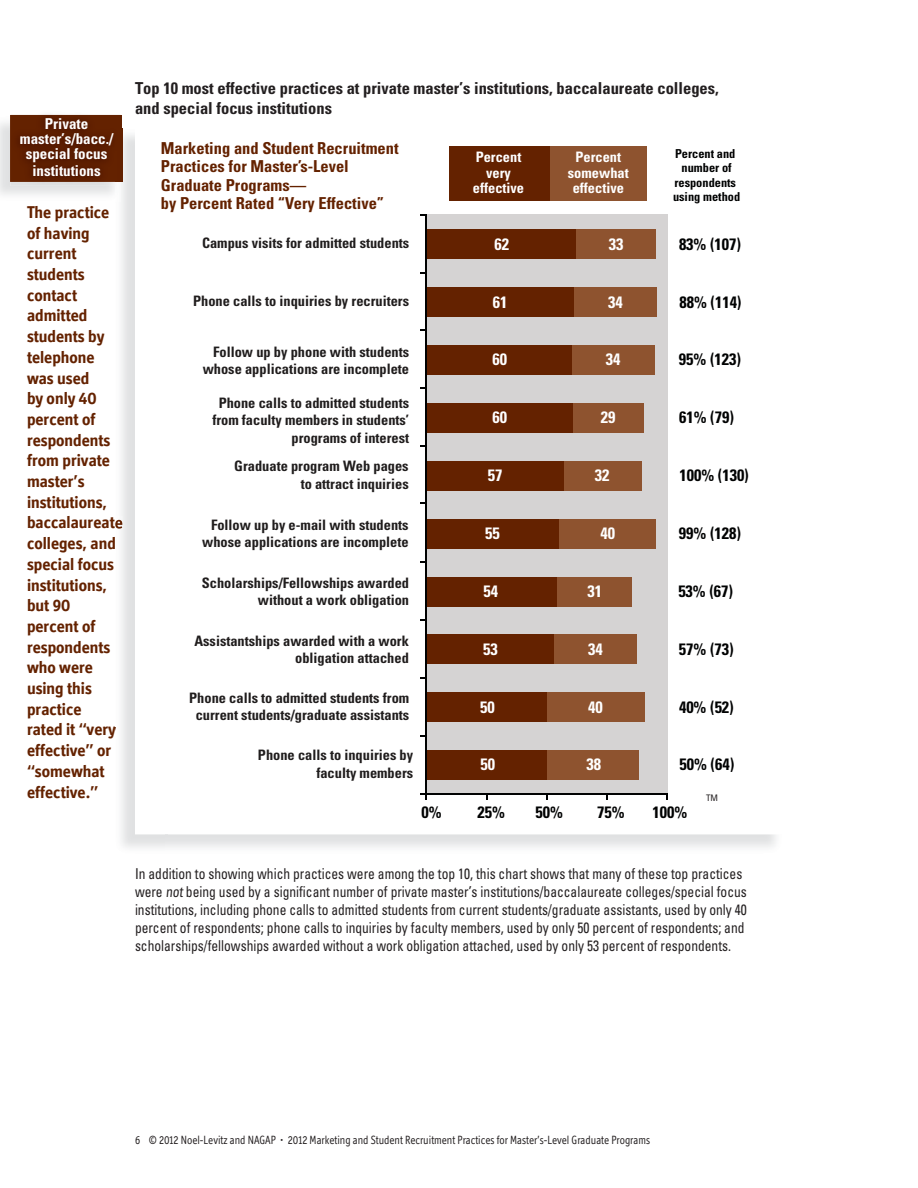
<style>
.page{position:relative;width:918px;height:1188px;background:#fff}
.page>*{position:absolute;margin:0;border:0;box-sizing:border-box;transform-origin:0 0}
.t1{font:700 17.25px/20.7px "Officina Display ITC";color:#642200}
.t2{font:700 condensed 16.5px/19.8px "Univers";color:#231f20}
.t3{font:700 condensed 16.5px/18.5px "Univers";color:#642200}
.t4{font:700 condensed 16.5px "Univers";color:#010202}
.t5{font:700 condensed 16.5px "Univers";color:#fff}
.t6{font:condensed 15px/18px "Univers";color:#231f20;scale:.9 1}
.t7{font:700 condensed 15px/15px "Univers";color:#fff;text-align:center}
.t8{font:700 condensed 14.4px/17.2px "Univers";color:#201d1d;text-align:right}
.t9{font:700 condensed 14.4px/15.5px "Univers";color:#fff;text-align:center}
.t10{font:700 condensed 12.3px/14.4px "Univers";color:#010202;text-align:center}
.t11{font:12px "Officina Display ITC";color:#231f20;scale:.9 1}
.t12{font:condensed 9px "Univers";color:#231f20}
</style>
<div class="page">
<img style="left:10px;top:114px;width:111px;height:14px">
<img style="left:10px;top:116px;width:106px;height:70px">
<img style="left:121px;top:128px;width:45px;height:720px">
<img style="left:116px;top:128px;width:6px;height:74px">
<svg style="left:116px;top:182px;width:5px;height:4px"></svg>
<svg style="left:116px;top:516px;width:7px;height:13px"></svg>
<div style="left:135px;top:127px;width:648px;height:707px;background:#fff"></div>
<div style="left:426px;top:214px;width:242px;height:580px;background:#d5d3d3"></div>
<div style="left:449px;top:146px;width:101px;height:55px;background:#642200"></div>
<svg style="left:420px;top:214px;width:6px;height:2px"></svg>
<div style="left:426px;top:230px;width:151px;height:29px;background:#642200"></div>
<div style="left:577px;top:230px;width:79px;height:29px;background:#8e532f"></div>
<div style="left:426px;top:288px;width:149px;height:29px;background:#642200"></div>
<div style="left:575px;top:288px;width:82px;height:29px;background:#8e532f"></div>
<div style="left:426px;top:345px;width:146px;height:30px;background:#642200"></div>
<div style="left:572px;top:345px;width:82px;height:30px;background:#8e532f"></div>
<div style="left:427px;top:403px;width:146px;height:29px;background:#642200"></div>
<div style="left:573px;top:403px;width:70px;height:29px;background:#8e532f"></div>
<div style="left:427px;top:461px;width:138px;height:29px;background:#642200"></div>
<div style="left:564px;top:461px;width:78px;height:29px;background:#8e532f"></div>
<hr style="left:421px;top:793px;width:246px;height:2px;background:#010202">
<svg style="left:420px;top:619px;width:6px;height:2px"></svg>
<svg style="left:420px;top:561px;width:6px;height:2px"></svg>
<svg style="left:666px;top:793px;width:2px;height:7px"></svg>
<div style="left:426px;top:519px;width:134px;height:29px;background:#642200"></div>
<div style="left:560px;top:519px;width:96px;height:29px;background:#8e532f"></div>
<div style="left:426px;top:577px;width:132px;height:29px;background:#642200"></div>
<div style="left:557px;top:577px;width:75px;height:29px;background:#8e532f"></div>
<div style="left:426px;top:635px;width:129px;height:29px;background:#642200"></div>
<div style="left:555px;top:635px;width:82px;height:29px;background:#8e532f"></div>
<div style="left:427px;top:693px;width:120px;height:29px;background:#642200"></div>
<div style="left:547px;top:693px;width:97px;height:29px;background:#8e532f"></div>
<div style="left:427px;top:750px;width:121px;height:30px;background:#642200"></div>
<div style="left:548px;top:750px;width:91px;height:30px;background:#8e532f"></div>
<svg style="left:420px;top:502px;width:6px;height:2px"></svg>
<hr style="left:426px;top:214px;width:1px;height:586px;background:#010202">
<div style="left:550px;top:146px;width:97px;height:55px;background:#8e532f"></div>
<p class="t7" style="left:20px;top:118px;width:95px">Private master’s/bacc./ special focus</p>
<p class="t7" style="left:32px;top:165px;width:70px">institutions</p>
<p class="t1" style="left:27px;top:203px;width:97px">The practice of having current students contact admitted students by telephone was used<br>by only 40 percent of respondents from private master’s institutions, baccalaureate colleges, and special focus institutions, but 90 percent of respondents who were using this practice<br>rated it “very effective” or “somewhat effective.”</p>
<p class="t2" style="left:135px;top:80px;width:585px">Top 10 most effective practices at private master’s institutions, baccalaureate colleges, and special focus institutions</p>
<p class="t3" style="left:161px;top:140px;width:239px">Marketing and Student Recruitment<br>Practices for Master’s-Level<br>Graduate Programs—<br>by Percent Rated “Very Effective”</p>
<p class="t9" style="left:473px;top:151px;width:53px">Percent very effective</p>
<p class="t9" style="left:568px;top:151px;width:62px">Percent somewhat effective</p>
<p class="t8" style="left:202px;top:235px;width:209px">Campus visits for admitted students</p>
<p class="t5" style="left:495px;top:238px;width:16px">62</p>
<p class="t5" style="left:609px;top:238px;width:16px">33</p>
<p class="t10" style="left:673px;top:148px;width:69px">Percent and number of respondents using method</p>
<p class="t4" style="left:679px;top:238px;width:64px">83% (107)</p>
<p class="t8" style="left:193px;top:294px;width:218px">Phone calls to inquiries by recruiters</p>
<p class="t5" style="left:493px;top:296px;width:16px">61</p>
<p class="t5" style="left:608px;top:296px;width:16px">34</p>
<p class="t4" style="left:679px;top:296px;width:64px">88% (114)</p>
<p class="t8" style="left:203px;top:345px;width:208px">Follow up by phone with students whose applications are incomplete</p>
<p class="t8" style="left:212px;top:396px;width:198px">Phone calls to admitted students from faculty members in students’ programs of interest</p>
<p class="t8" style="left:234px;top:459px;width:176px">Graduate program Web pages to attract inquiries</p>
<p class="t5" style="left:493px;top:353px;width:16px">60</p>
<p class="t5" style="left:606px;top:353px;width:16px">34</p>
<p class="t4" style="left:679px;top:353px;width:64px">95% (123)</p>
<p class="t5" style="left:493px;top:411px;width:16px">60</p>
<p class="t5" style="left:601px;top:411px;width:16px">29</p>
<p class="t4" style="left:679px;top:411px;width:56px">61% (79)</p>
<p class="t5" style="left:488px;top:469px;width:16px">57</p>
<p class="t5" style="left:595px;top:469px;width:16px">32</p>
<p class="t4" style="left:679px;top:469px;width:71px">100% (130)</p>
<p class="t8" style="left:202px;top:518px;width:208px">Follow up by e-mail with students whose applications are incomplete</p>
<p class="t8" style="left:202px;top:576px;width:209px">Scholarships/Fellowships awarded without a work obligation</p>
<p class="t8" style="left:194px;top:634px;width:216px">Assistantships awarded with a work obligation attached</p>
<p class="t8" style="left:189px;top:691px;width:222px;text-align:center">Phone calls to admitted students from current students/graduate assistants</p>
<p class="t8" style="left:258px;top:748px;width:157px">Phone calls to inquiries by faculty members</p>
<p class="t5" style="left:485px;top:527px;width:16px">55</p>
<p class="t5" style="left:601px;top:527px;width:16px">40</p>
<p class="t4" style="left:679px;top:527px;width:64px">99% (128)</p>
<p class="t5" style="left:484px;top:585px;width:16px">54</p>
<p class="t5" style="left:588px;top:585px;width:16px">31</p>
<p class="t4" style="left:678px;top:585px;width:56px">53% (67)</p>
<p class="t5" style="left:483px;top:643px;width:16px">53</p>
<p class="t5" style="left:588px;top:643px;width:16px">34</p>
<p class="t4" style="left:679px;top:643px;width:56px">57% (73)</p>
<p class="t5" style="left:480px;top:701px;width:16px">50</p>
<p class="t5" style="left:588px;top:701px;width:16px">40</p>
<p class="t4" style="left:679px;top:701px;width:56px">40% (52)</p>
<p class="t5" style="left:481px;top:758px;width:16px">50</p>
<p class="t5" style="left:587px;top:758px;width:16px">38</p>
<p class="t4" style="left:679px;top:758px;width:56px">50% (64)</p>
<p class="t4" style="left:421px;top:807px;width:22px">0%</p>
<p class="t4" style="left:478px;top:807px;width:29px">25%</p>
<p class="t4" style="left:536px;top:806px;width:29px">50%</p>
<p class="t4" style="left:597px;top:807px;width:29px">75%</p>
<p class="t4" style="left:653px;top:806px;width:36px">100%</p>
<p class="t12" style="left:706px;top:794px;width:13px">TM</p>
<p class="t6" style="left:135px;top:866px;width:681px">In addition to showing which practices were among the top 10, this chart shows that many of these top practices were not being used by a significant number of private master’s institutions/baccalaureate colleges/special focus institutions, including phone calls to admitted students from current students/graduate assistants, used by only 40 percent of respondents; phone calls to inquiries by faculty members, used by only 50 percent of respondents; and scholarships/fellowships awarded without a work obligation attached, used by only 53 percent of respondents.</p>
<p class="t11" style="left:135px;top:1135px;width:574px">6 © 2012 Noel-Levitz and NAGAP • 2012 Marketing and Student Recruitment Practices for Master’s-Level Graduate Programs</p>
</div>
